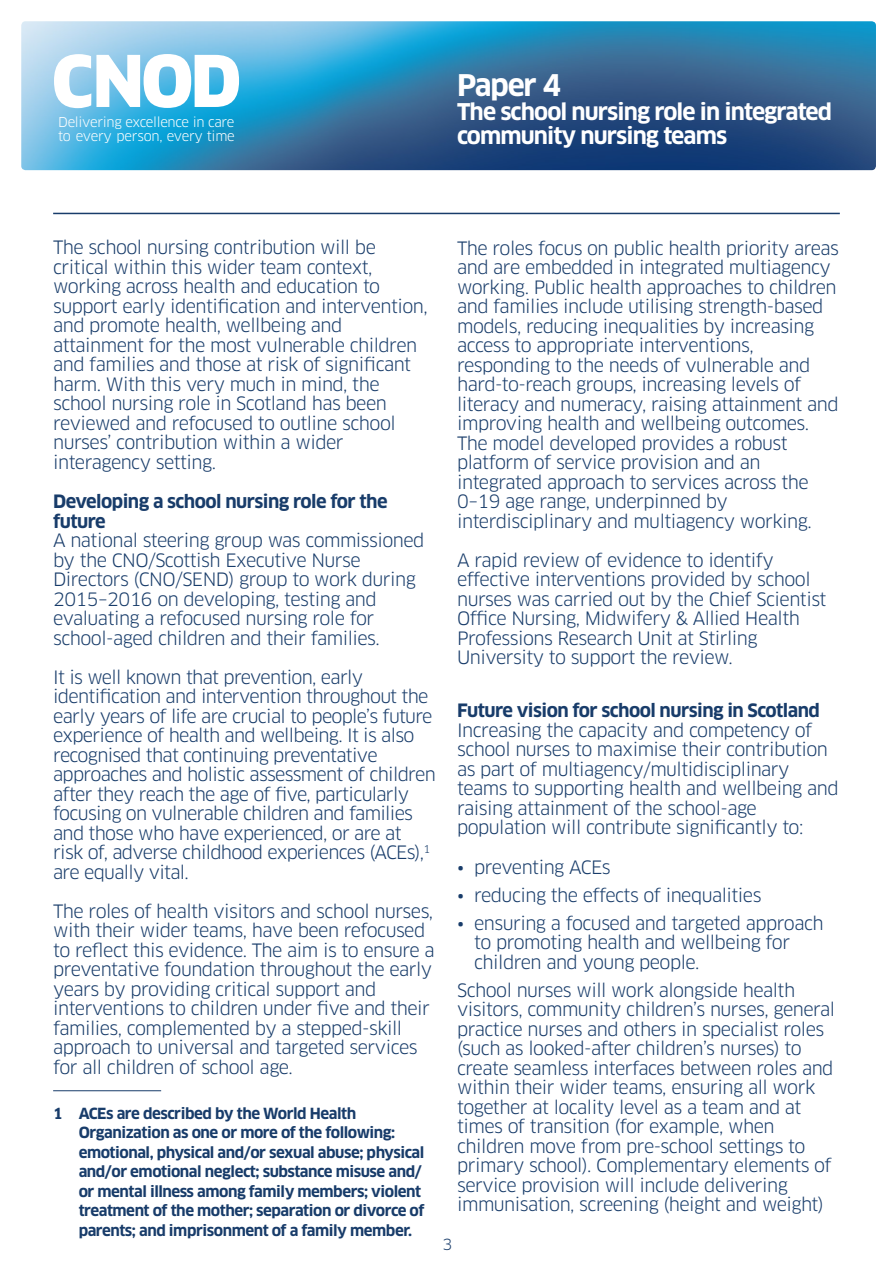
<style>
.page{position:relative;width:893px;height:1272px;background:#fff}
.page>*{position:absolute;margin:0;border:0;box-sizing:border-box;transform-origin:0 0}
.t1{font:700 29.1px "Clan";letter-spacing:-.04em;color:#fff}
.t2{font:700 22.5px/24px "Clan";letter-spacing:-.04em;color:#fff}
.NEW_Body_TEXT{font:18px/19.5px "Clan";letter-spacing:-.03em;color:#183c6a}
.Bullet{font:18px/19.5px "Clan";letter-spacing:-.03em;color:#183c6a}
.NEW_Heading_1{font:700 18px/19.5px "Clan";letter-spacing:-.03em;color:#183c6a}
.Footnote{font:700 15px/19.5px "Clan";letter-spacing:-.03em;color:#183c6a}
.t3{font:15px "Clan";color:#183c6a}
.t4{font:13.2px/13.5px "Clan";letter-spacing:-.025em;color:#fff}
</style>
<div class="page">
<img style="left:21px;top:21px;width:855px;height:149px">
<svg style="left:54px;top:54px;width:185px;height:54px"></svg>
<hr style="left:53px;top:1090px;width:108px;height:1px;background:#183c6a">
<hr style="left:53px;top:213px;width:787px;height:1px;background:#183c6a">
<p class="t4" style="left:58px;top:116px;width:178px">Delivering excellence in care to every person, every time</p>
<p class="t1" style="left:457px;top:67px;width:105px">Paper 4</p>
<p class="t2" style="left:457px;top:100px;width:377px">The school nursing role in integrated community nursing teams</p>
<p class="NEW_Body_TEXT" style="left:53px;top:238px;width:376px">The school nursing contribution will be critical within this wider team context, working across health and education to support early identification and intervention, and promote health, wellbeing and attainment for the most vulnerable children and families and those at risk of significant harm. With this very much in mind, the school nursing role in Scotland has been reviewed and refocused to outline school nurses’ contribution within a wider interagency setting.</p>
<p class="NEW_Heading_1" style="left:53px;top:492px;width:336px">Developing a school nursing role for the future</p>
<p class="NEW_Body_TEXT" style="left:53px;top:531px;width:373px">A national steering group was commissioned by the CNO/Scottish Executive Nurse Directors (CNO/SEND) group to work during 2015–2016 on developing, testing and evaluating a refocused nursing role for school-aged children and their families.</p>
<p class="NEW_Body_TEXT" style="left:53px;top:667px;width:384px">It is well known that prevention, early identification and intervention throughout the early years of life are crucial to people’s future experience of health and wellbeing. It is also recognised that continuing preventative approaches and holistic assessment of children after they reach the age of five, particularly focusing on vulnerable children and families and those who have experienced, or are at risk of, adverse childhood experiences (ACEs),<sup>1 </sup>are equally vital.</p>
<p class="NEW_Body_TEXT" style="left:53px;top:901px;width:383px">The roles of health visitors and school nurses, with their wider teams, have been refocused to reflect this evidence. The aim is to ensure a preventative foundation throughout the early years by providing critical support and interventions to children under five and their families, complemented by a stepped-skill approach to universal and targeted services for all children of school age.</p>
<p class="Footnote" style="left:79px;top:1103px;width:347px;text-indent:-26px">1 ACEs are described by the World Health Organization as one or more of the following: emotional, physical and/or sexual abuse; physical and/or emotional neglect; substance misuse and/ or mental illness among family members; violent treatment of the mother; separation or divorce of parents; and imprisonment of a family member.</p>
<p class="NEW_Body_TEXT" style="left:457px;top:238px;width:383px">The roles focus on public health priority areas and are embedded in integrated multiagency working. Public health approaches to children and families include utilising strength-based models, reducing inequalities by increasing access to appropriate interventions, responding to the needs of vulnerable and hard-to-reach groups, increasing levels of literacy and numeracy, raising attainment and improving health and wellbeing outcomes.<br>The model developed provides a robust platform of service provision and an integrated approach to services across the 0–19 age range, underpinned by interdisciplinary and multiagency working.</p>
<p class="NEW_Body_TEXT" style="left:457px;top:550px;width:371px">A rapid review of evidence to identify effective interventions provided by school nurses was carried out by the Chief Scientist Office Nursing, Midwifery &amp; Allied Health Professions Research Unit at Stirling University to support the review.</p>
<p class="NEW_Heading_1" style="left:457px;top:701px;width:364px">Future vision for school nursing in Scotland</p>
<p class="NEW_Body_TEXT" style="left:457px;top:720px;width:383px">Increasing the capacity and competency of school nurses to maximise their contribution as part of multiagency/multidisciplinary teams to supporting health and wellbeing and raising attainment of the school-age population will contribute significantly to:</p>
<p class="Bullet" style="left:457px;top:857px;width:155px">• preventing ACEs</p>
<p class="Bullet" style="left:457px;top:885px;width:306px">• reducing the effects of inequalities</p>
<p class="Bullet" style="left:474px;top:913px;width:351px;text-indent:-17px">• ensuring a focused and targeted approach to promoting health and wellbeing for children and young people.</p>
<p class="NEW_Body_TEXT" style="left:457px;top:980px;width:380px">School nurses will work alongside health visitors, community children’s nurses, general practice nurses and others in specialist roles (such as looked-after children’s nurses) to create seamless interfaces between roles and within their wider teams, ensuring all work together at locality level as a team and at times of transition (for example, when children move from pre-school settings to primary school). Complementary elements of service provision will include delivering immunisation, screening (height and weight)</p>
<p class="t3" style="left:442px;top:1234px;width:11px">3</p>
</div>
